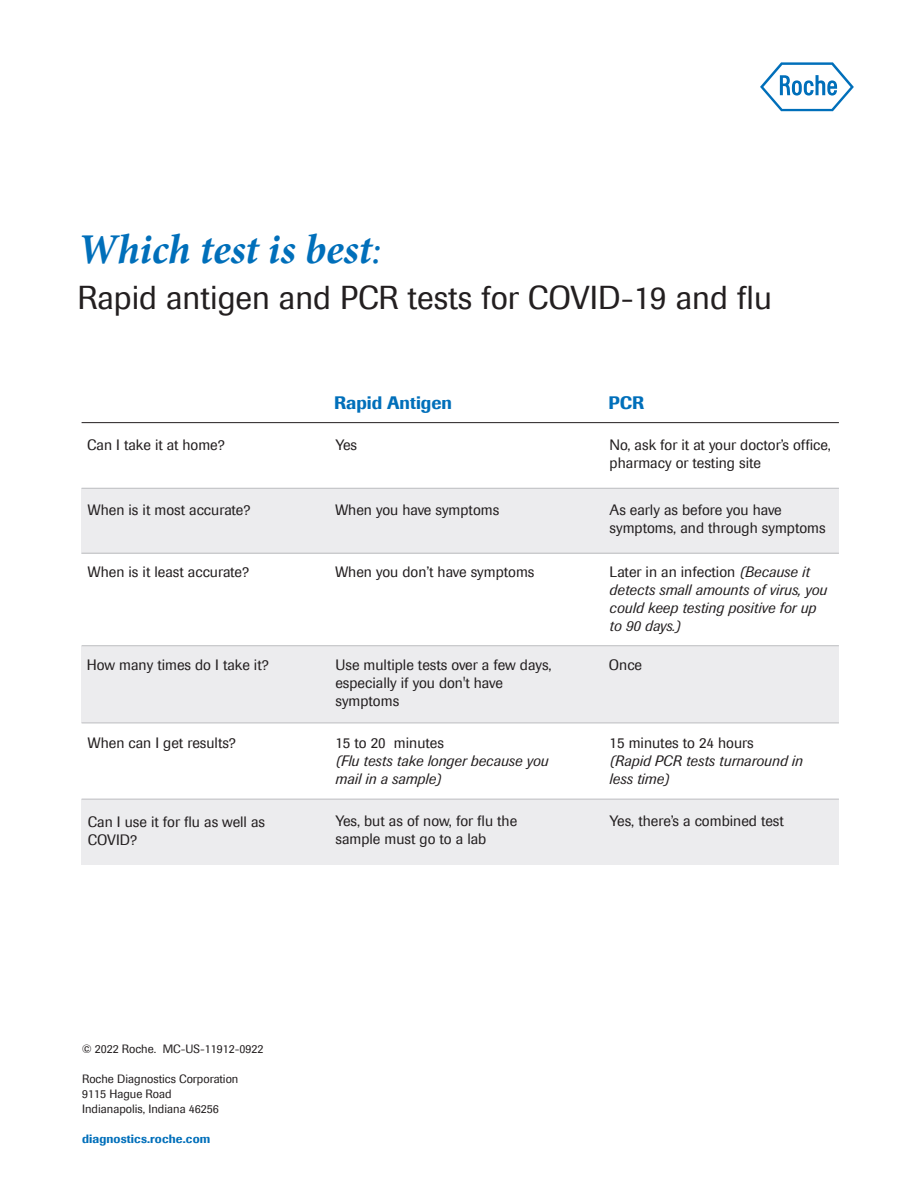
<style>
.page{position:relative;width:918px;height:1188px;background:#fff}
.page>*{position:absolute;margin:0;border:0;box-sizing:border-box;transform-origin:0 0}
.t1{font:italic 700 42px "Minion";color:#006fba}
.t2{font:33px "Imago";color:#231f20}
.t3{font:500 18px "Imago";color:#006fba}
.t4{font:15px/18px "Imago";color:#231f20}
.t5{font:italic 15px/18px "Imago";color:#231f20}
.t6{font:12px/15px "Imago";color:#231f20}
.t7{font:500 12px "Imago";letter-spacing:.01em;color:#006fba}
.s1{font-weight:400}
.s2{font-style:normal}
</style>
<div class="page">
<div style="left:81px;top:488px;width:758px;height:65px;background:#ececee"></div>
<div style="left:81px;top:646px;width:758px;height:77px;background:#ececee"></div>
<div style="left:81px;top:799px;width:758px;height:65px;background:#ececee"></div>
<svg style="left:760px;top:62px;width:94px;height:49px"></svg>
<hr style="left:82px;top:422px;width:757px;height:1px;background:#231f20">
<hr style="left:82px;top:488px;width:757px;height:1px;background:#bcbdc0">
<hr style="left:82px;top:553px;width:757px;height:1px;background:#bcbdc0">
<hr style="left:82px;top:645px;width:757px;height:1px;background:#bcbdc0">
<hr style="left:82px;top:723px;width:757px;height:1px;background:#bcbdc0">
<hr style="left:82px;top:799px;width:757px;height:1px;background:#bcbdc0">
<h1 class="t1" style="left:77px;top:219px;width:306px">Which test is best<span class="s1">:</span></h1>
<h2 class="t2" style="left:77px;top:276px;width:696px">Rapid antigen and PCR tests for COVID-19 and flu</h2>
<p class="t3" style="left:334px;top:391px;width:119px">Rapid Antigen</p>
<p class="t3" style="left:608px;top:391px;width:37px">PCR</p>
<p class="t4" style="left:87px;top:435px;width:139px">Can I take it at home?</p>
<p class="t4" style="left:335px;top:435px;width:23px">Yes</p>
<p class="t4" style="left:88px;top:501px;width:164px">When is it most accurate?</p>
<p class="t4" style="left:335px;top:501px;width:165px">When you have symptoms</p>
<p class="t4" style="left:88px;top:563px;width:163px">When is it least accurate?</p>
<p class="t4" style="left:335px;top:563px;width:200px">When you don’t have symptoms</p>
<p class="t4" style="left:610px;top:435px;width:223px">No, ask for it at your doctor’s office, pharmacy or testing site</p>
<p class="t4" style="left:610px;top:501px;width:218px">As early as before you have symptoms, and through symptoms</p>
<p class="t5" style="left:610px;top:563px;width:219px"><span class="s2">Later in an infection</span> (Because it detects small amounts of virus, you could keep testing positive for up to 90 days.)</p>
<p class="t4" style="left:335px;top:656px;width:217px">Use multiple tests over a few days, especially if you don't have symptoms</p>
<p class="t4" style="left:87px;top:656px;width:184px">How many times do I take it?</p>
<p class="t4" style="left:609px;top:656px;width:35px">Once</p>
<p class="t4" style="left:88px;top:734px;width:150px">When can I get results?</p>
<p class="t4" style="left:88px;top:813px;width:179px">Can I use it for flu as well as<br>COVID?</p>
<p class="t4" style="left:335px;top:734px;width:110px">15 to 20 minutes</p>
<p class="t5" style="left:335px;top:752px;width:215px">(Flu tests take longer because you mail in a sample)</p>
<p class="t4" style="left:335px;top:812px;width:183px">Yes, but as of now, for flu the sample must go to a lab</p>
<p class="t4" style="left:610px;top:734px;width:146px">15 minutes to 24 hours</p>
<p class="t5" style="left:610px;top:752px;width:195px">(Rapid PCR tests turnaround in less time)</p>
<p class="t4" style="left:610px;top:811px;width:176px">Yes, there’s a combined test</p>
<p class="t6" style="left:82px;top:1041px;width:183px">© 2022 Roche. MC-US-11912-0922</p>
<p class="t6" style="left:82px;top:1071px;width:158px">Roche Diagnostics Corporation<br>9115 Hague Road<br>Indianapolis, Indiana 46256</p>
<p class="t7" style="left:82px;top:1131px;width:130px">diagnostics.roche.com</p>
</div>
